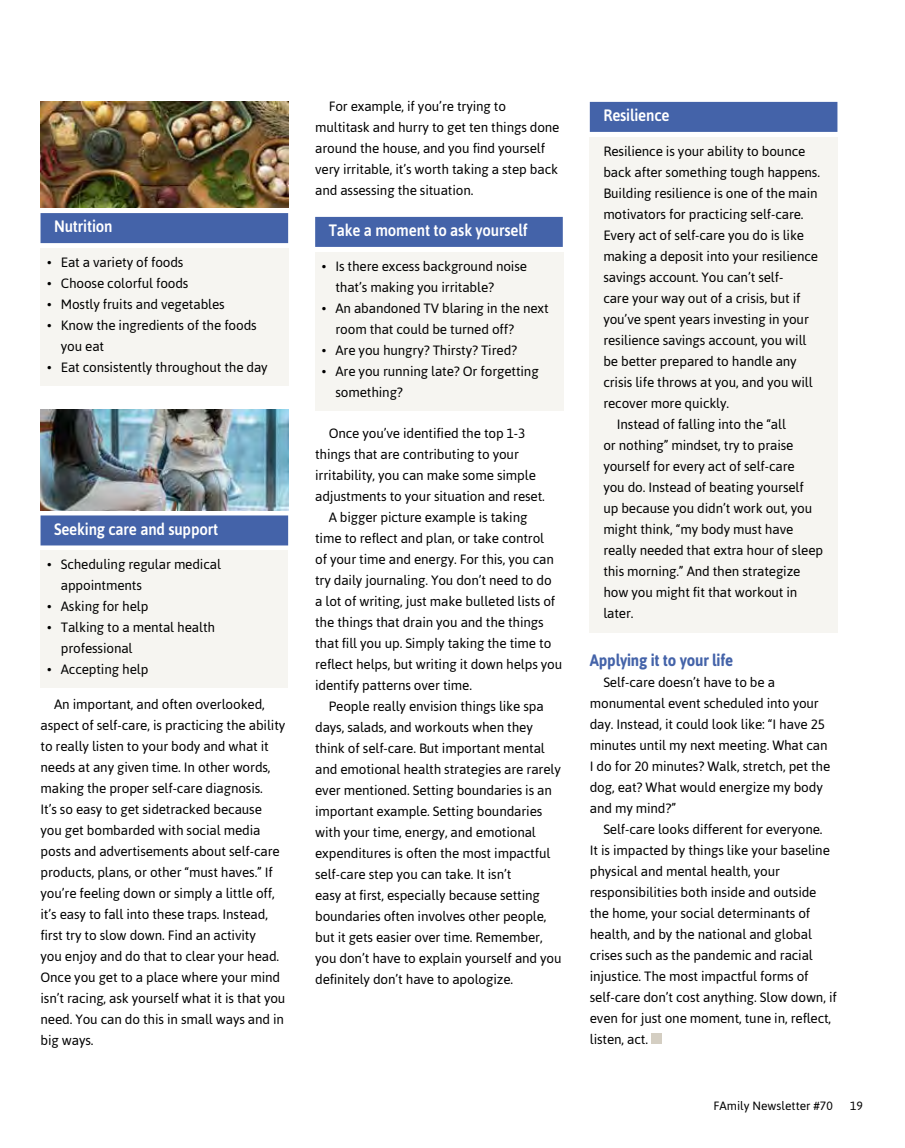
<style>
.page{position:relative;width:905px;height:1148px;background:#fff}
.page>*{position:absolute;margin:0;border:0;box-sizing:border-box;transform-origin:0 0}
.t1{font:500 16.5px "Asap";letter-spacing:-.01em;color:#fff;scale:.91 1}
.t2{font:700 16.5px "Asap";letter-spacing:-.01em;color:#4463a9;scale:.91 1}
.t3{font:13.5px/21px "Asap";letter-spacing:-.01em;color:#000}
.t4{font:12px "Asap";color:#000}
</style>
<div class="page">
<div style="left:589px;top:137px;width:248px;height:495px;background:#f6f5f1"></div>
<div style="left:315px;top:252px;width:248px;height:159px;background:#f6f5f1"></div>
<div style="left:40px;top:248px;width:249px;height:138px;background:#f6f5f1"></div>
<div style="left:40px;top:551px;width:248px;height:137px;background:#f6f5f1"></div>
<div style="left:40px;top:213px;width:248px;height:30px;background:#4463a9"></div>
<div style="left:40px;top:515px;width:248px;height:30px;background:#4463a9"></div>
<div style="left:315px;top:217px;width:247px;height:30px;background:#4463a9"></div>
<img style="left:40px;top:101px;width:248px;height:107px">
<img style="left:40px;top:409px;width:248px;height:101px">
<div style="left:590px;top:102px;width:247px;height:30px;background:#4463a9"></div>
<div style="left:651px;top:1033px;width:10px;height:11px;background:#d4cec2"></div>
<p class="t1" style="left:54px;top:215px;width:66px">Nutrition</p>
<p class="t3" style="left:47px;top:251px;width:138px">• Eat a variety of foods</p>
<p class="t3" style="left:47px;top:272px;width:143px">• Choose colorful foods</p>
<p class="t3" style="left:47px;top:293px;width:179px">• Mostly fruits and vegetables</p>
<p class="t3" style="left:61px;top:314px;width:197px;text-indent:-14px">• Know the ingredients of the foods you eat</p>
<p class="t3" style="left:47px;top:356px;width:222px">• Eat consistently throughout the day</p>
<p class="t1" style="left:54px;top:518px;width:182px">Seeking care and support</p>
<p class="t3" style="left:61px;top:553px;width:162px;text-indent:-14px">• Scheduling regular medical appointments</p>
<p class="t3" style="left:47px;top:595px;width:103px">• Asking for help</p>
<p class="t3" style="left:61px;top:616px;width:156px;text-indent:-14px">• Talking to a mental health professional</p>
<p class="t3" style="left:47px;top:658px;width:103px">• Accepting help</p>
<p class="t3" style="left:40px;top:693px;width:246px;text-indent:14px">An important, and often overlooked, aspect of self-care, is practicing the ability to really listen to your body and what it needs at any given time. In other words, making the proper self-care diagnosis.<br>It’s so easy to get sidetracked because you get bombarded with social media posts and advertisements about self-care products, plans, or other “must haves.” If you’re feeling down or simply a little off, it’s easy to fall into these traps. Instead, first try to slow down. Find an activity<br>you enjoy and do that to clear your head.<br>Once you get to a place where your mind isn’t racing, ask yourself what it is that you need. You can do this in small ways and in big ways.</p>
<p class="t3" style="left:315px;top:95px;width:246px;text-indent:14px">For example, if you’re trying to multitask and hurry to get ten things done around the house, and you find yourself very irritable, it’s worth taking a step back and assessing the situation.</p>
<p class="t1" style="left:328px;top:219px;width:220px">Take a moment to ask yourself</p>
<p class="t3" style="left:335px;top:255px;width:193px;text-indent:-14px">• Is there excess background noise that’s making you irritable?</p>
<p class="t3" style="left:335px;top:297px;width:215px;text-indent:-14px">• An abandoned TV blaring in the next room that could be turned off?</p>
<p class="t3" style="left:322px;top:339px;width:197px">• Are you hungry? Thirsty? Tired?</p>
<p class="t3" style="left:335px;top:360px;width:205px;text-indent:-14px">• Are you running late? Or forgetting something?</p>
<p class="t3" style="left:328px;top:422px;width:198px">Once you’ve identified the top 1-3</p>
<p class="t3" style="left:315px;top:443px;width:205px">things that are contributing to your</p>
<p class="t3" style="left:315px;top:464px;width:222px">irritability, you can make some simple</p>
<p class="t3" style="left:315px;top:485px;width:231px">adjustments to your situation and reset.</p>
<p class="t3" style="left:328px;top:506px;width:200px">A bigger picture example is taking</p>
<p class="t3" style="left:315px;top:527px;width:230px">time to reflect and plan, or take control</p>
<p class="t3" style="left:315px;top:548px;width:240px">of your time and energy. For this, you can</p>
<p class="t3" style="left:315px;top:569px;width:238px">try daily journaling. You don’t need to do</p>
<p class="t3" style="left:315px;top:590px;width:242px">a lot of writing, just make bulleted lists of</p>
<p class="t3" style="left:315px;top:611px;width:230px">the things that drain you and the things</p>
<p class="t3" style="left:315px;top:632px;width:238px">that fill you up. Simply taking the time to</p>
<p class="t3" style="left:315px;top:653px;width:249px">reflect helps, but writing it down helps you</p>
<p class="t3" style="left:315px;top:674px;width:158px">identify patterns over time.</p>
<p class="t3" style="left:328px;top:695px;width:217px">People really envision things like spa</p>
<p class="t3" style="left:315px;top:716px;width:219px">days, salads, and workouts when they</p>
<p class="t3" style="left:315px;top:737px;width:231px">think of self-care. But important mental</p>
<p class="t3" style="left:315px;top:758px;width:247px">and emotional health strategies are rarely</p>
<p class="t3" style="left:315px;top:779px;width:238px">ever mentioned. Setting boundaries is an</p>
<p class="t3" style="left:315px;top:800px;width:229px">important example. Setting boundaries</p>
<p class="t3" style="left:315px;top:821px;width:222px">with your time, energy, and emotional</p>
<p class="t3" style="left:315px;top:842px;width:237px">expenditures is often the most impactful</p>
<p class="t3" style="left:315px;top:863px;width:198px">self-care step you can take. It isn’t</p>
<p class="t3" style="left:315px;top:884px;width:226px">easy at first, especially because setting</p>
<p class="t3" style="left:315px;top:905px;width:233px">boundaries often involves other people,</p>
<p class="t3" style="left:315px;top:926px;width:229px">but it gets easier over time. Remember,</p>
<p class="t3" style="left:315px;top:947px;width:248px">you don’t have to explain yourself and you</p>
<p class="t3" style="left:315px;top:968px;width:199px">definitely don’t have to apologize.</p>
<p class="t1" style="left:603px;top:104px;width:74px">Resilience</p>
<p class="t3" style="left:603px;top:140px;width:203px">Resilience is your ability to bounce</p>
<p class="t3" style="left:603px;top:161px;width:218px">back after something tough happens.</p>
<p class="t3" style="left:603px;top:182px;width:216px">Building resilience is one of the main</p>
<p class="t3" style="left:603px;top:203px;width:202px">motivators for practicing self-care.</p>
<p class="t3" style="left:603px;top:224px;width:202px">Every act of self-care you do is like</p>
<p class="t3" style="left:603px;top:245px;width:216px">making a deposit into your resilience</p>
<p class="t3" style="left:603px;top:266px;width:181px">savings account. You can’t self-</p>
<p class="t3" style="left:603px;top:287px;width:199px">care your way out of a crisis, but if</p>
<p class="t3" style="left:603px;top:308px;width:207px">you’ve spent years investing in your</p>
<p class="t3" style="left:603px;top:329px;width:205px">resilience savings account, you will</p>
<p class="t3" style="left:603px;top:350px;width:195px">be better prepared to handle any</p>
<p class="t3" style="left:603px;top:371px;width:211px">crisis life throws at you, and you will</p>
<p class="t3" style="left:603px;top:392px;width:127px">recover more quickly.</p>
<p class="t3" style="left:616px;top:413px;width:171px">Instead of falling into the “all</p>
<p class="t3" style="left:603px;top:434px;width:192px">or nothing” mindset, try to praise</p>
<p class="t3" style="left:603px;top:455px;width:193px">yourself for every act of self-care</p>
<p class="t3" style="left:603px;top:476px;width:202px">you do. Instead of beating yourself</p>
<p class="t3" style="left:603px;top:497px;width:210px">up because you didn’t work out, you</p>
<p class="t3" style="left:603px;top:518px;width:191px">might think, “my body must have</p>
<p class="t3" style="left:603px;top:539px;width:221px">really needed that extra hour of sleep</p>
<p class="t3" style="left:603px;top:560px;width:199px">this morning.” And then strategize</p>
<p class="t3" style="left:603px;top:581px;width:196px">how you might fit that workout in</p>
<p class="t3" style="left:603px;top:602px;width:32px">later.</p>
<p class="t2" style="left:590px;top:649px;width:159px">Applying it to your life</p>
<p class="t3" style="left:590px;top:671px;width:242px;text-indent:14px">Self-care doesn’t have to be a monumental event scheduled into your day. Instead, it could look like: “I have 25 minutes until my next meeting. What can I do for 20 minutes? Walk, stretch, pet the dog, eat? What would energize my body and my mind?”</p>
<p class="t3" style="left:590px;top:818px;width:248px;text-indent:14px">Self-care looks different for everyone.<br>It is impacted by things like your baseline physical and mental health, your responsibilities both inside and outside the home, your social determinants of health, and by the national and global crises such as the pandemic and racial injustice. The most impactful forms of self-care don’t cost anything. Slow down, if even for just one moment, tune in, reflect, listen, act.</p>
<p class="t4" style="left:713px;top:1097px;width:121px">FAmily Newsletter #70</p>
<p class="t4" style="left:850px;top:1097px;width:14px">19</p>
</div>
